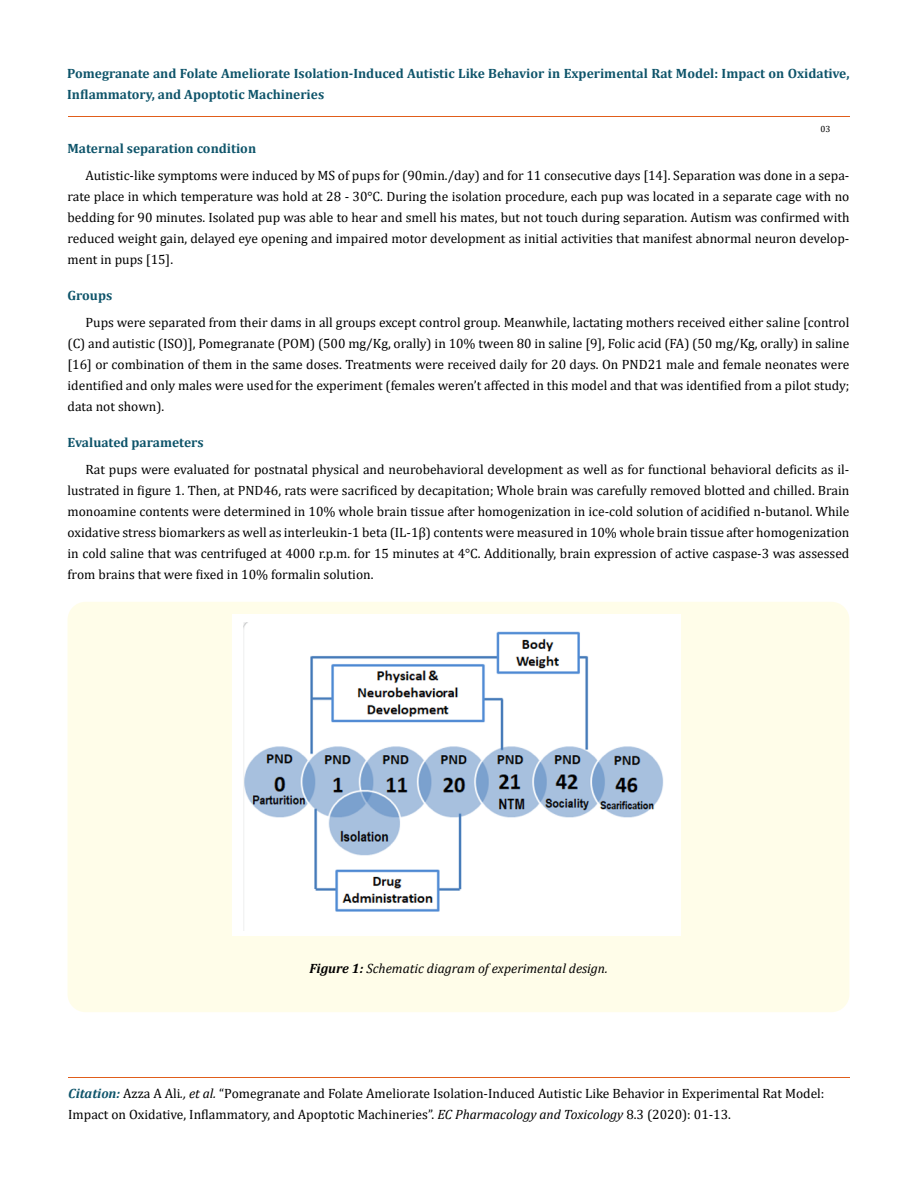
<style>
.page{position:relative;width:917px;height:1188px;background:#fff}
.page>*{position:absolute;margin:0;border:0;box-sizing:border-box;transform-origin:0 0}
.t1{font:13.5px/21px "Cambria";color:#000;text-align:justify}
.t2{font:700 13.5px/21px "Cambria";color:#0e546a}
.t3{font:italic 13.5px "Cambria";color:#000}
.t4{font:9px "Cambria";color:#000}
.s1{font-weight:700}
.s2{font-weight:700;font-style:italic;color:#0e546a}
.s3{font-style:italic}
</style>
<div class="page">
<hr style="left:68px;top:117px;width:781px;height:1px;background:#e05d1a">
<hr style="left:68px;top:1077px;width:781px;height:1px;background:#e05d1a">
<div style="left:68px;top:602px;width:781px;height:410px;background:#fffde9;border-radius:18px"></div>
<img style="left:232px;top:614px;width:448px;height:322px">
<p class="t2" style="left:67px;top:62px;width:783px">Pomegranate and Folate Ameliorate Isolation-Induced Autistic Like Behavior in Experimental Rat Model: Impact on Oxidative,<br>Inflammatory, and Apoptotic Machineries</p>
<p class="t4" style="left:820px;top:123px;width:11px">03</p>
<p class="t2" style="left:68px;top:138px;width:190px">Maternal separation condition</p>
<p class="t1" style="left:68px;top:165px;width:783px;text-indent:18px">Autistic-like symptoms were induced by MS of pups for (90min./day) and for 11 consecutive days [14]. Separation was done in a sepa&shy;rate place in which temperature was hold at 28 - 30°C. During the isolation procedure, each pup was located in a separate cage with no bedding for 90 minutes. Isolated pup was able to hear and smell his mates, but not touch during separation. Autism was confirmed with reduced weight gain, delayed eye opening and impaired motor development as initial activities that manifest abnormal neuron develop&shy;ment in pups [15].</p>
<p class="t2" style="left:68px;top:285px;width:46px">Groups</p>
<p class="t1" style="left:68px;top:312px;width:783px;text-indent:18px">Pups were separated from their dams in all groups except control group. Meanwhile, lactating mothers received either saline [control (C) and autistic (ISO)], Pomegranate (POM) (500 mg/Kg, orally) in 10% tween 80 in saline [9], Folic acid (FA) (50 mg/Kg, orally) in saline [16] or combination of them in the same doses. Treatments were received daily for 20 days. On PND21 male and female neonates were identified and only males were usedfor the experiment (females weren’t affected in this model and that was identified from a pilot study; data not shown).</p>
<p class="t2" style="left:68px;top:432px;width:138px">Evaluated parameters</p>
<p class="t1" style="left:68px;top:459px;width:783px;text-indent:18px">Rat pups were evaluated for postnatal physical and neurobehavioral development as well as for functional behavioral deficits as il&shy;lustrated in figure 1. Then, at PND46, rats were sacrificed by decapitation; Whole brain was carefully removed blotted and chilled. Brain monoamine contents were determined in 10% whole brain tissue after homogenization in ice-cold solution of acidified n-butanol. While oxidative stress biomarkers as well as interleukin-1 beta (IL-1β) contents were measured in 10% whole brain tissue after homogenization in cold saline that was centrifuged at 4000 r.p.m. for 15 minutes at 4°C. Additionally, brain expression of active caspase-3 was assessed from brains that were fixed in 10% formalin solution.</p>
<p class="t3" style="left:309px;top:959px;width:300px"><span class="s1">Figure 1:</span> Schematic diagram of experimental design.</p>
<p class="t1" style="left:68px;top:1083px;width:757px"><span class="s2">Citation:</span> Azza A Ali<span class="s3">., et al.</span> “Pomegranate and Folate Ameliorate Isolation-Induced Autistic Like Behavior in Experimental Rat Model:<br>Impact on Oxidative, Inflammatory, and Apoptotic Machineries”. <span class="s3">EC Pharmacology and Toxicology</span> 8.3 (2020): 01-13.</p>
</div>
